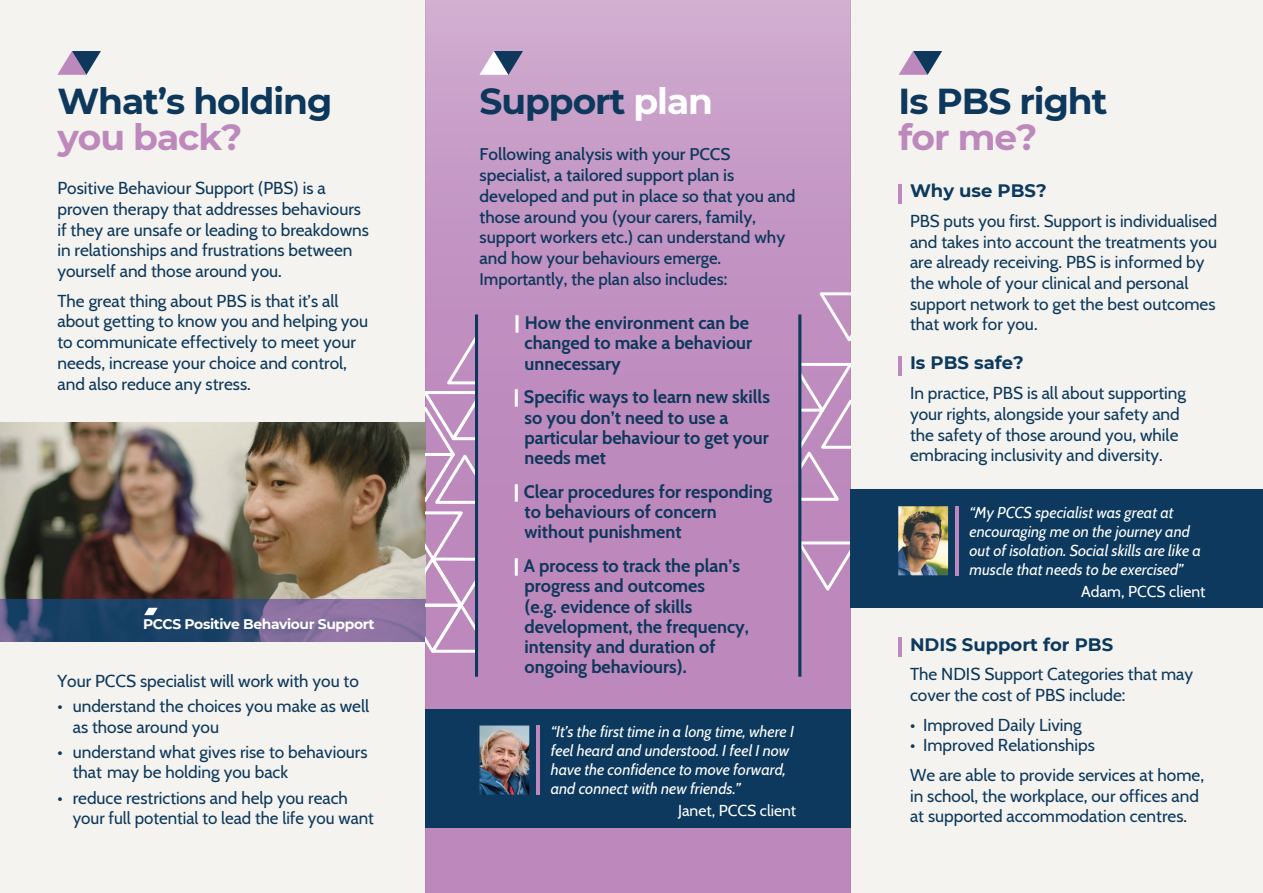
<style>
.page{position:relative;width:1263px;height:893px;background:#fff}
.page>*{position:absolute;margin:0;border:0;box-sizing:border-box;transform-origin:0 0}
.t1{font:700 36px "Montserrat";letter-spacing:-.03em;color:#0d385c}
.t2{font:700 36px "Montserrat";letter-spacing:-.03em;color:#bd88bc}
.t3{font:700 18px/20.2px "Cabin";color:#0d385c}
.t4{font:700 18px "Montserrat";color:#0c395d}
.t5{font:17.25px/20.7px "Cabin";color:#0d385c}
.t6{font:500 17.25px/20.7px "Cabin";color:#0d385c}
.t7{font:italic 15.75px/18.9px "Cabin";color:#fff}
.t8{font:15.75px "Cabin";color:#fff}
.t9{font:700 13.95px "Montserrat";letter-spacing:-.03em;color:#fff}
.s1{color:#fff}
</style>
<div class="page">
<div style="left:850px;top:0;width:413px;height:893px;background:#f4f3ef"></div>
<div style="left:0;top:0;width:425px;height:893px;background:#f4f3ef"></div>
<svg style="left:57px;top:51px;width:44px;height:24px"></svg>
<svg style="left:899px;top:51px;width:43px;height:24px"></svg>
<svg style="left:425px;top:0;width:425px;height:893px"></svg>
<hr style="left:898px;top:637px;width:3px;height:20px;background:#bd88bc">
<hr style="left:898px;top:184px;width:3px;height:20px;background:#bd88bc">
<hr style="left:898px;top:356px;width:3px;height:20px;background:#bd88bc">
<div style="left:425px;top:709px;width:425px;height:118px;background:#0c395d"></div>
<img style="left:0;top:422px;width:425px;height:219px">
<svg style="left:144px;top:608px;width:14px;height:7px"></svg>
<svg style="left:425px;top:331px;width:50px;height:326px"></svg>
<hr style="left:475px;top:316px;width:3px;height:359px;background:#0d385c">
<svg style="left:801px;top:540px;width:49px;height:53px"></svg>
<svg style="left:816px;top:291px;width:34px;height:53px"></svg>
<svg style="left:801px;top:361px;width:49px;height:142px"></svg>
<hr style="left:798px;top:316px;width:3px;height:359px;background:#0d385c">
<svg style="left:479px;top:51px;width:44px;height:24px"></svg>
<img style="left:479px;top:725px;width:50px;height:70px">
<hr style="left:537px;top:725px;width:3px;height:70px;background:#bd88bc">
<div style="left:850px;top:490px;width:413px;height:118px;background:#0c395d"></div>
<img style="left:898px;top:506px;width:50px;height:69px">
<hr style="left:955px;top:506px;width:3px;height:69px;background:#bd88bc">
<h1 class="t1" style="left:57px;top:76px;width:276px">What’s holding</h1>
<h1 class="t2" style="left:57px;top:112px;width:186px">you back?</h1>
<p class="t5" style="left:57px;top:177px;width:313px">Positive Behaviour Support (PBS) is a proven therapy that addresses behaviours if they are unsafe or leading to breakdowns in relationships and frustrations between yourself and those around you.</p>
<p class="t5" style="left:57px;top:289px;width:312px">The great thing about PBS is that it’s all about getting to know you and helping you to communicate effectively to meet your needs, increase your choice and control, and also reduce any stress.</p>
<p class="t9" style="left:143px;top:614px;width:233px">PCCS Positive Behaviour Support</p>
<p class="t5" style="left:57px;top:669px;width:303px">Your PCCS specialist will work with you to</p>
<p class="t5" style="left:73px;top:694px;width:298px;text-indent:-15px">• understand the choices you make as well as those around you</p>
<p class="t5" style="left:73px;top:740px;width:296px;text-indent:-15px">• understand what gives rise to behaviours that may be holding you back</p>
<p class="t5" style="left:73px;top:786px;width:303px;text-indent:-15px">• reduce restrictions and help you reach your full potential to lead the life you want</p>
<h1 class="t1" style="left:479px;top:76px;width:235px">Support <span class="s1">plan</span></h1>
<p class="t6" style="left:479px;top:143px;width:318px">Following analysis with your PCCS specialist, a tailored support plan is developed and put in place so that you and those around you (your carers, family, support workers etc.) can understand why and how your behaviours emerge.<br>Importantly, the plan also includes:</p>
<p class="t3" style="left:524px;top:312px;width:229px;text-indent:-10px"><span class="s1">|</span> How the environment can be changed to make a behaviour unnecessary</p>
<p class="t3" style="left:524px;top:386px;width:247px;text-indent:-11px"><span class="s1">|</span> Specific ways to learn new skills so you don’t need to use a particular behaviour to get your needs met</p>
<p class="t3" style="left:524px;top:480px;width:249px;text-indent:-11px"><span class="s1">|</span> Clear procedures for responding to behaviours of concern without punishment</p>
<p class="t3" style="left:524px;top:555px;width:226px;text-indent:-11px"><span class="s1">|</span> A process to track the plan’s progress and outcomes<br>(e.g. evidence of skills development, the frequency, intensity and duration of ongoing behaviours).</p>
<p class="t7" style="left:551px;top:721px;width:245px">“It’s the first time in a long time, where I feel heard and understood. I feel I now have the confidence to move forward, and connect with new friends.”</p>
<p class="t8" style="left:678px;top:798px;width:120px">Janet, PCCS client</p>
<h1 class="t1" style="left:899px;top:76px;width:210px">Is PBS right</h1>
<h1 class="t2" style="left:899px;top:112px;width:140px">for me?</h1>
<p class="t4" style="left:910px;top:178px;width:138px">Why use PBS?</p>
<p class="t5" style="left:910px;top:209px;width:309px">PBS puts you first. Support is individualised and takes into account the treatments you are already receiving. PBS is informed by the whole of your clinical and personal support network to get the best outcomes that work for you.</p>
<p class="t4" style="left:910px;top:350px;width:115px">Is PBS safe?</p>
<p class="t5" style="left:910px;top:382px;width:278px">In practice, PBS is all about supporting your rights, alongside your safety and the safety of those around you, while embracing inclusivity and diversity.</p>
<p class="t7" style="left:969px;top:502px;width:233px">“My PCCS specialist was great at encouraging me on the journey and out of isolation. Social skills are like a muscle that needs to be exercised”</p>
<p class="t8" style="left:1081px;top:579px;width:126px">Adam, PCCS client</p>
<p class="t4" style="left:910px;top:631px;width:205px">NDIS Support for PBS</p>
<p class="t5" style="left:910px;top:663px;width:285px">The NDIS Support Categories that may cover the cost of PBS include:</p>
<p class="t5" style="left:910px;top:713px;width:173px">• Improved Daily Living</p>
<p class="t5" style="left:910px;top:729px;width:296px;line-height:29.7px">• Improved Relationships<br>We are able to provide services at home,</p>
<p class="t5" style="left:910px;top:784px;width:291px">in school, the workplace, our offices and at supported accommodation centres.</p>
</div>
